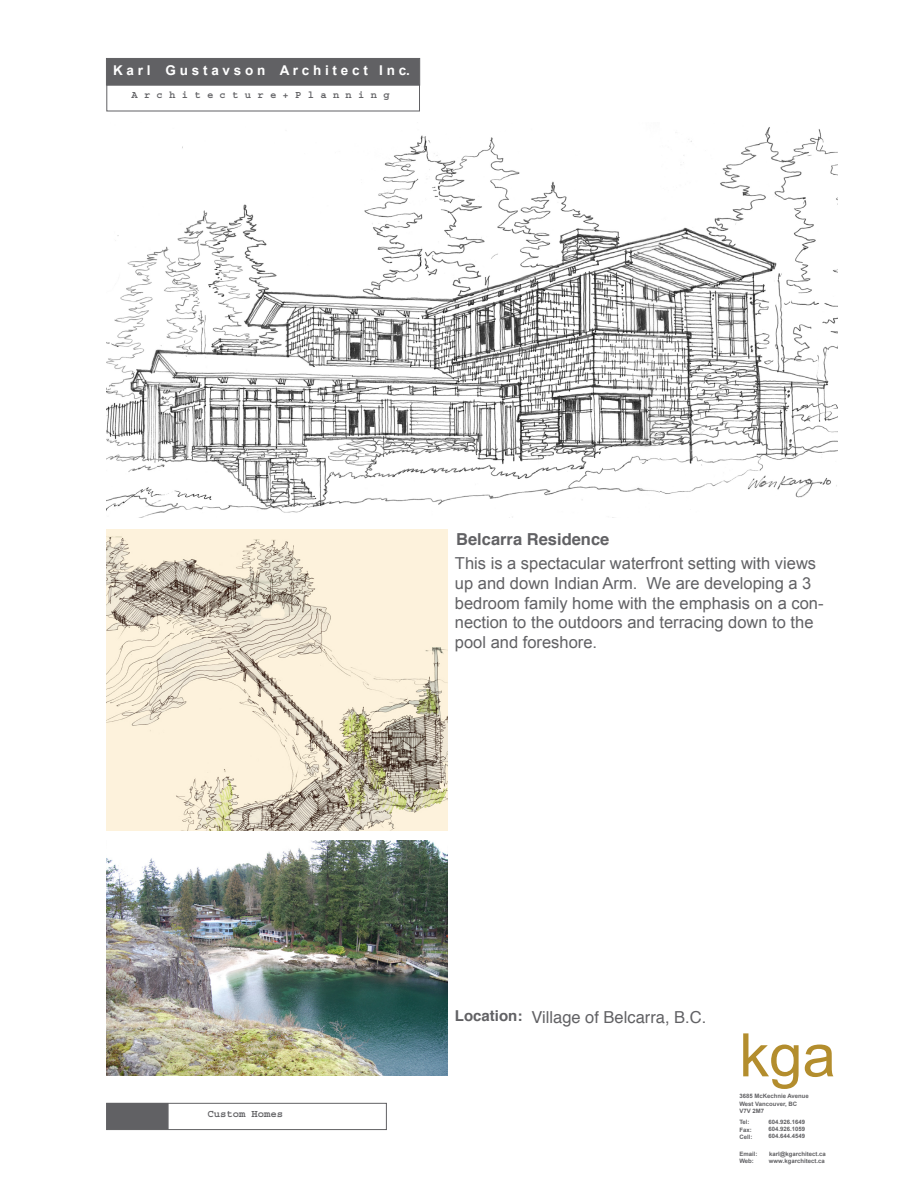
<style>
.page{position:relative;width:918px;height:1188px;background:#fff}
.page>*{position:absolute;margin:0;border:0;box-sizing:border-box;transform-origin:0 0}
.t1{font:60px "Arial";color:#b38d2d}
.t2{font:16.5px/19.8px "Arial";color:#616164}
.t3{font:16.5px "Helvetica";color:#616164}
.t4{font:700 16.5px "Helvetica";color:#616164}
.t5{font:700 15px "Helvetica";color:#616164}
.t6{font:700 13.5px "Arial";color:#fff}
.t7{font:700 10.5px "Courier";color:#616164}
.t8{font:700 6px/7.2px "Arial";color:#616164}
</style>
<div class="page">
<div style="left:106px;top:58px;width:314px;height:27px;background:#616164"></div>
<div style="left:106px;top:84px;width:314px;height:27px;border:1px solid #616164"></div>
<div style="left:106px;top:1103px;width:281px;height:27px;border:1px solid #616164"></div>
<div style="left:106px;top:1103px;width:63px;height:27px;background:#616164"></div>
<img style="left:106px;top:127px;width:731px;height:390px">
<img style="left:106px;top:840px;width:341px;height:236px">
<img style="left:106px;top:530px;width:342px;height:300px">
<p class="t6" style="left:115px;top:63px;width:256px">K a r l G u s t a v s o n A r c h i t e c t</p>
<p class="t7" style="left:131px;top:90px;width:260px">A r c h i t e c t u r e + P l a n n i n g</p>
<p class="t6" style="left:113px;top:63px;width:298px">K a r l G u s t a v s o n A r c h i t e c t I n c.</p>
<p class="t7" style="left:208px;top:1108px;width:77px">Custom Homes</p>
<p class="t4" style="left:456px;top:524px;width:155px">Belcarra Residence</p>
<p class="t2" style="left:455px;top:553px;width:370px">This is a spectacular waterfront setting with views up and down Indian Arm. We are developing a 3 bedroom family home with the emphasis on a con&shy;nection to the outdoors and terracing down to the pool and foreshore.</p>
<p class="t5" style="left:455px;top:1002px;width:69px">Location:</p>
<p class="t3" style="left:531px;top:1003px;width:176px">Village of Belcarra, B.C.</p>
<h1 class="t1" style="left:739px;top:1022px;width:98px">kga</h1>
<p class="t8" style="left:739px;top:1093px;width:71px">3685 McKechnie Avenue<br>West Vancouver, BC<br>V7V 2M7</p>
<p class="t8" style="left:739px;top:1150px;width:20px">Email:</p>
<p class="t8" style="left:769px;top:1150px;width:58px">karl@kgarchitect.ca</p>
<p class="t8" style="left:739px;top:1158px;width:16px">Web:</p>
<p class="t8" style="left:769px;top:1158px;width:57px">www.kgarchitect.ca</p>
<p class="t8" style="left:768px;top:1118px;width:38px;text-align:justify">604.926.1649<br>604.926.1059<br>604.644.4549</p>
<p class="t8" style="left:739px;top:1119px;width:15px">Tel:<br>Fax:<br>Cell:</p>
</div>
